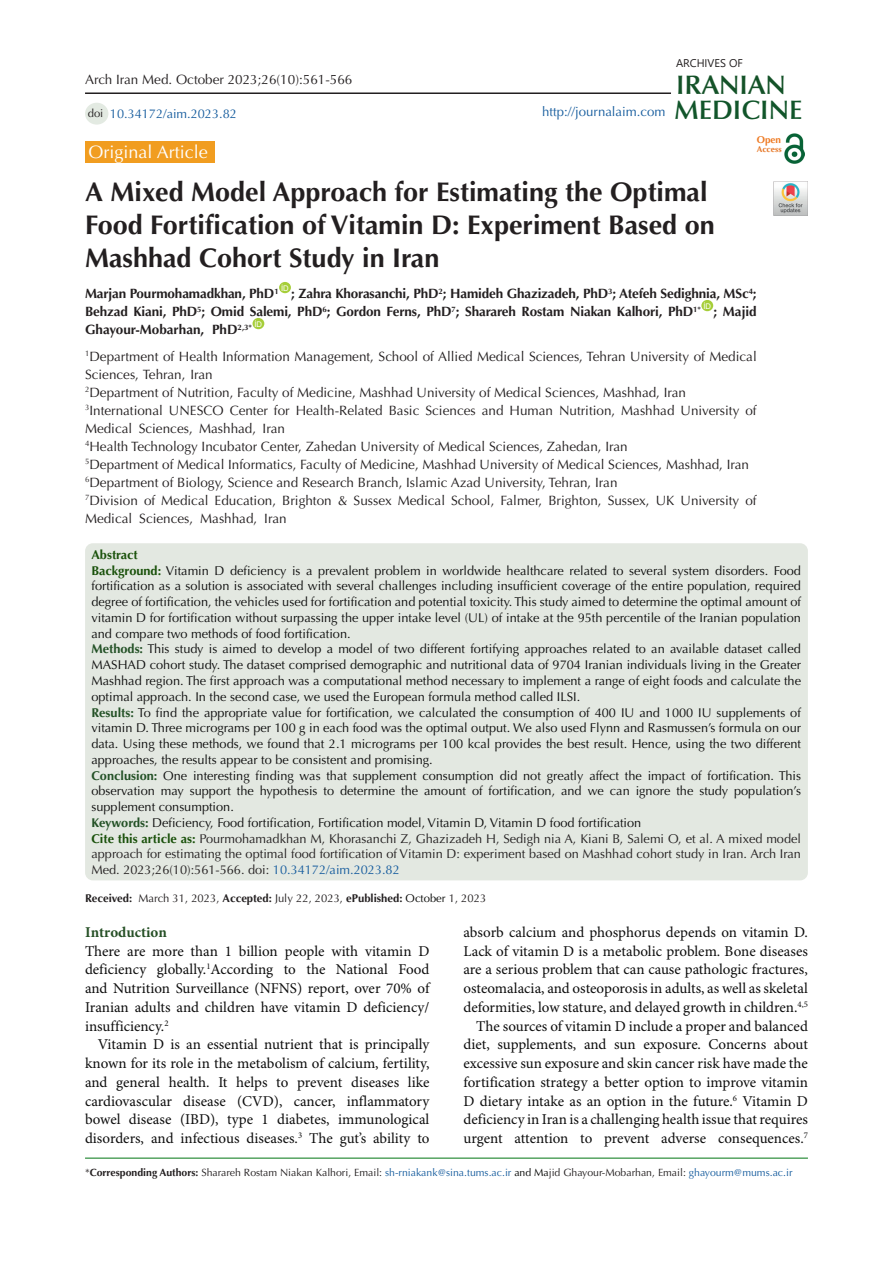
<style>
.page{position:relative;width:893px;height:1263px;background:#fff}
.page>*{position:absolute;margin:0;border:0;box-sizing:border-box;transform-origin:0 0}
.t1{font:700 27px/33px "Optima LT Std";color:#231f20}
.t2{font:600 26.85px "Optima LT Std";color:#11552a}
.t3{font:600 26.85px "Optima LT Std";color:#145228}
.t4{font:18px "Optima LT Std";color:#fff}
.t5{font:15px/18.8px "Minion Pro";color:#0d0d0d;text-align:justify}
.t6{font:700 15px "Minion Pro";color:#265026}
.t7{font:13.5px/18px "Optima LT Std";color:#231f20}
.t8{font:700 13.5px/18px "Optima LT Std";letter-spacing:-.01em;color:#231f20}
.t9{font:13.2px "Optima LT Std";color:#175d9e}
.Default{font:12.75px/15.8px "Optima LT Std";color:#0d0d0d;text-align:justify}
.t10{font:12.75px/15.8px "Optima LT Std";color:#231f20;text-align:justify}
.t11{font:12.75px "Optima LT Std";color:#175d9e}
.t12{font:700 12.75px "Optima LT Std";color:#19510a}
.t13{font:11.25px "Optima LT Std";color:#231f20}
.t14{font:11.1px "Segoe UI";color:#231f20}
.t15{font:10.5px "Optima LT Std";color:#231f20}
.t16{font:700 9.9px "Optima LT Std";color:#ee7a23}
.t17{font:700 8.4px "Optima LT Std";color:#e67625}
.t18{font:7.8px "Arial";color:#fff}
.s1{font-weight:700;color:#19510a}
.s2{font-weight:700;color:#235126}
.s3{font-weight:700;color:#19500a}
.s4{color:#175d9e}
.s5{font-weight:700}
.s6{color:#040503}
</style>
<div class="page">
<hr style="left:85px;top:1158px;width:723px;height:1px;background:#007513">
<div style="left:85px;top:141px;width:130px;height:22px;background:#f19d20"></div>
<div style="left:279px;top:282px;width:12px;height:11px;background:#a6ce39;border-radius:50%"></div>
<div style="left:701px;top:300px;width:12px;height:11px;background:#a6ce39;border-radius:50%"></div>
<div style="left:253px;top:318px;width:11px;height:11px;background:#a6ce39;border-radius:50%"></div>
<div style="left:85px;top:103px;width:23px;height:22px;background:#e3eae2;border-radius:50%"></div>
<hr style="left:85px;top:92px;width:586px;height:2px;background:#231f20">
<img style="left:785px;top:133px;width:19px;height:31px">
<img style="left:774px;top:182px;width:34px;height:34px">
<div style="left:85px;top:543px;width:723px;height:337px;background:#e3e8e1;border-radius:8px"></div>
<p class="t7" style="left:85px;top:71px;width:269px">Arch Iran Med. October 2023;26(10):561-566</p>
<p class="t13" style="left:88px;top:106px;width:17px">doi</p>
<p class="t11" style="left:110px;top:106px;width:128px">10.34172/aim.2023.82</p>
<p class="t9" style="left:542px;top:104px;width:125px">http://journalaim.com</p>
<p class="t14" style="left:676px;top:52px;width:68px">ARCHIVES OF</p>
<p class="t3" style="left:676px;top:69px;width:111px">IRANIAN</p>
<p class="t2" style="left:674px;top:94px;width:130px">MEDICINE</p>
<p class="t16" style="left:757px;top:134px;width:26px">Open</p>
<p class="t17" style="left:757px;top:144px;width:26px">Access</p>
<p class="t4" style="left:89px;top:141px;width:121px">Original Article</p>
<p class="t1" style="left:85px;top:176px;width:631px">A Mixed Model Approach for Estimating the Optimal<br>Food Fortification of Vitamin D: Experiment Based on<br>Mashhad Cohort Study in Iran</p>
<p class="t8" style="left:85px;top:285px;width:195px">Marjan Pourmohamadkhan, PhD<sup>1</sup></p>
<p class="t18" style="left:281px;top:283px;width:9px">ID</p>
<p class="t8" style="left:85px;top:285px;width:673px;text-indent:206px">; Zahra Khorasanchi, PhD<sup>2</sup>; Hamideh Ghazizadeh, PhD<sup>3</sup>; Atefeh Sedighnia, MSc<sup>4</sup>;<br>Behzad Kiani, PhD<sup>5</sup>; Omid Salemi, PhD<sup>6</sup>; Gordon Ferns, PhD<sup>7</sup>; Sharareh Rostam Niakan Kalhori, PhD<sup>1*</sup></p>
<p class="t18" style="left:703px;top:301px;width:9px">ID</p>
<p class="t8" style="left:713px;top:303px;width:45px">; Majid</p>
<p class="t18" style="left:254px;top:319px;width:9px">ID</p>
<p class="t7" style="left:85px;top:347px;width:673px"><sup>1</sup>Department of Health Information Management, School of Allied Medical Sciences, Tehran University of Medical<br>Sciences, Tehran, Iran</p>
<p class="t7" style="left:85px;top:383px;width:603px"><sup>2</sup>Department of Nutrition, Faculty of Medicine, Mashhad University of Medical Sciences, Mashhad, Iran</p>
<p class="t7" style="left:85px;top:401px;width:673px"><sup>3</sup>International UNESCO Center for Health-Related Basic Sciences and Human Nutrition, Mashhad University of<br>Medical Sciences, Mashhad, Iran</p>
<p class="t7" style="left:85px;top:437px;width:544px"><sup>4</sup>Health Technology Incubator Center, Zahedan University of Medical Sciences, Zahedan, Iran</p>
<p class="t7" style="left:85px;top:455px;width:666px"><sup>5</sup>Department of Medical Informatics, Faculty of Medicine, Mashhad University of Medical Sciences, Mashhad, Iran</p>
<p class="t7" style="left:85px;top:473px;width:534px"><sup>6</sup>Department of Biology, Science and Research Branch, Islamic Azad University, Tehran, Iran</p>
<p class="t7" style="left:85px;top:491px;width:673px"><sup>7</sup>Division of Medical Education, Brighton &amp; Sussex Medical School, Falmer, Brighton, Sussex, UK University of<br>Medical Sciences, Mashhad, Iran</p>
<p class="t8" style="left:85px;top:321px;width:169px">Ghayour-Mobarhan, PhD<sup>2,3*</sup></p>
<p class="t12" style="left:91px;top:547px;width:48px">Abstract</p>
<p class="Default" style="left:91px;top:563px;width:711px"><span class="s1">Background:</span> Vitamin D deficiency is a prevalent problem in worldwide healthcare related to several system disorders. Food fortification as a solution is associated with several challenges including insufficient coverage of the entire population, required degree of fortification, the vehicles used for fortification and potential toxicity. This study aimed to determine the optimal amount of vitamin D for fortification without surpassing the upper intake level (UL) of intake at the 95th percentile of the Iranian population and compare two methods of food fortification.</p>
<p class="Default" style="left:91px;top:641px;width:711px"><span class="s2">Methods:</span> This study is aimed to develop a model of two different fortifying approaches related to an available dataset called MASHAD cohort study. The dataset comprised demographic and nutritional data of 9704 Iranian individuals living in the Greater Mashhad region. The first approach was a computational method necessary to implement a range of eight foods and calculate the optimal approach. In the second case, we used the European formula method called ILSI.</p>
<p class="Default" style="left:91px;top:704px;width:711px"><span class="s2">Results:</span> To find the appropriate value for fortification, we calculated the consumption of 400 IU and 1000 IU supplements of vitamin D. Three micrograms per 100 g in each food was the optimal output. We also used Flynn and Rasmussen’s formula on our data. Using these methods, we found that 2.1 micrograms per 100 kcal provides the best result. Hence, using the two different approaches, the results appear to be consistent and promising.</p>
<p class="Default" style="left:91px;top:767px;width:711px"><span class="s2">Conclusion:</span> One interesting finding was that supplement consumption did not greatly affect the impact of fortification. This observation may support the hypothesis to determine the amount of fortification, and we can ignore the study population’s supplement consumption.</p>
<p class="Default" style="left:91px;top:815px;width:551px"><span class="s2">Keywords:</span> Deficiency, Food fortification, Fortification model, Vitamin D, Vitamin D food fortification</p>
<p class="t10" style="left:91px;top:830px;width:711px"><span class="s3">Cite this article as:</span> Pourmohamadkhan M, Khorasanchi Z, Ghazizadeh H, Sedigh nia A, Kiani B, Salemi O, et al. A mixed model approach for estimating the optimal food fortification of Vitamin D: experiment based on Mashhad cohort study in Iran. Arch Iran Med. 2023;26(10):561-566. doi: <span class="s4">10.34172/aim.2023.82</span></p>
<p class="t13" style="left:85px;top:891px;width:403px"><span class="s5">Received:</span> March 31, 2023, <span class="s5">Accepted:</span> July 22, 2023, <span class="s5">ePublished:</span> <span class="s6">October</span> 1, 2023</p>
<p class="t6" style="left:85px;top:921px;width:83px">Introduction</p>
<p class="t5" style="left:85px;top:942px;width:346px">There are more than 1 billion people with vitamin D deficiency globally.<sup>1</sup>According to the National Food and Nutrition Surveillance (NFNS) report, over 70% of Iranian adults and children have vitamin D deficiency/ insufficiency.<sup>2</sup></p>
<p class="t5" style="left:85px;top:1036px;width:346px;text-indent:13px">Vitamin D is an essential nutrient that is principally known for its role in the metabolism of calcium, fertility, and general health. It helps to prevent diseases like cardiovascular disease (CVD), cancer, inflammatory bowel disease (IBD), type 1 diabetes, immunological disorders, and infectious diseases.<sup>3</sup> The gut’s ability to</p>
<p class="t5" style="left:463px;top:923px;width:346px">absorb calcium and phosphorus depends on vitamin D.<br>Lack of vitamin D is a metabolic problem. Bone diseases are a serious problem that can cause pathologic fractures, osteomalacia, and osteoporosis in adults, as well as skeletal deformities, low stature, and delayed growth in children.<sup>4,5</sup></p>
<p class="t5" style="left:463px;top:1017px;width:346px;text-indent:13px">The sources of vitamin D include a proper and balanced diet, supplements, and sun exposure. Concerns about excessive sun exposure and skin cancer risk have made the fortification strategy a better option to improve vitamin D dietary intake as an option in the future.<sup>6</sup> Vitamin D deficiency in Iran is a challenging health issue that requires urgent attention to prevent adverse consequences.<sup>7</sup></p>
<p class="t15" style="left:85px;top:1166px;width:709px">*<span class="s5">Corresponding Authors:</span> Sharareh Rostam Niakan Kalhori, Email: <span class="s4">sh-rniakank@sina.tums.ac.ir</span> <span class="s6">and Ma</span>jid Ghayour-Mobarhan, Email: <span class="s4">ghayourm@mums.ac.ir</span></p>
</div>
